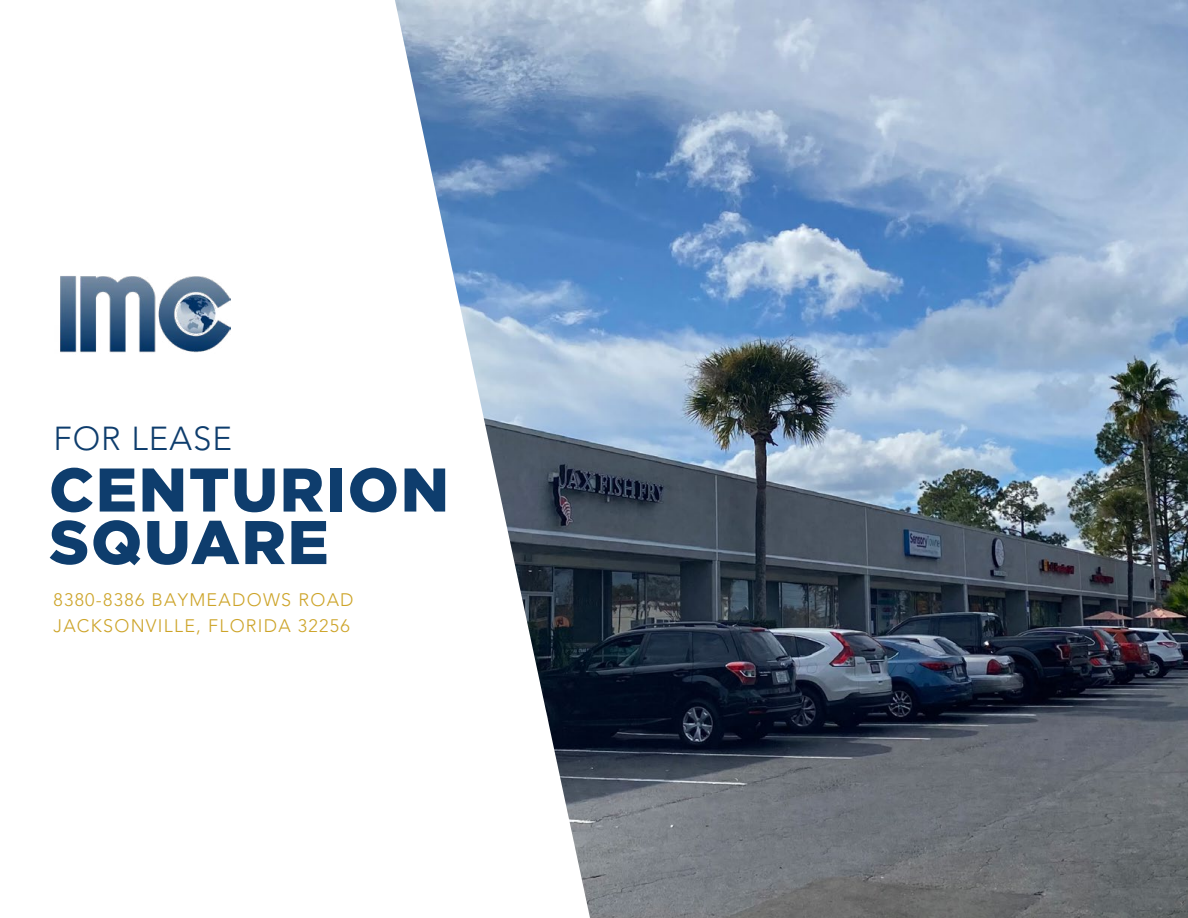
<style>
.page{position:relative;width:1188px;height:918px;background:#fff}
.page>*{position:absolute;margin:0;border:0;box-sizing:border-box;transform-origin:0 0}
.t1{font:900 61.5px/52.5px "Gotham";letter-spacing:.03em;color:#0e3d6d}
.t2{font:300 33px "Avenir";letter-spacing:.03em;color:#0e3d6d}
.t3{font:300 18px/25.5px "Avenir";letter-spacing:.07em;color:#cda429}
</style>
<div class="page">
<img style="left:590px;top:0;width:598px;height:918px">
<svg style="left:395px;top:0;width:195px;height:918px"></svg>
<img style="left:60px;top:276px;width:171px;height:77px">
<h2 class="t2" style="left:53px;top:414px;width:180px">FOR LEASE</h2>
<h1 class="t1" style="left:49px;top:462px;width:401px">CENTURION<br>SQUARE</h1>
<p class="t3" style="left:53px;top:588px;width:302px">8380-8386 BAYMEADOWS ROAD<br>JACKSONVILLE, FLORIDA 32256</p>
</div>
